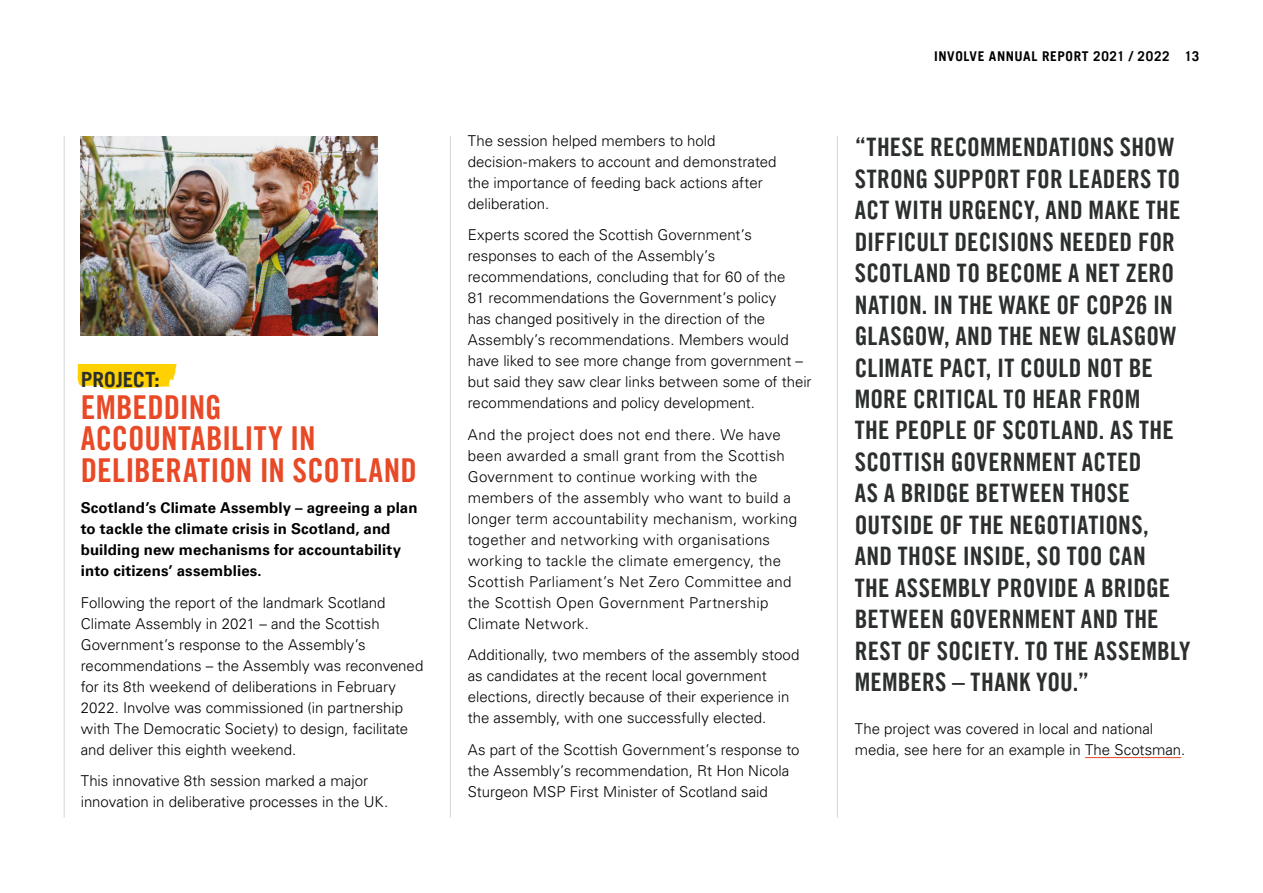
<style>
.page{position:relative;width:1263px;height:893px;background:#fff}
.page>*{position:absolute;margin:0;border:0;box-sizing:border-box;transform-origin:0 0}
.t1{font:33px/31.5px "Trade Gothic LT Pro Bd Cn 20";color:#e84926}
.t2{font:25.5px/31.5px "Trade Gothic LT Pro Bd Cn 20";letter-spacing:.01em;color:#2b2f2d}
.t3{font:700 21px "Trade Gothic LT Pro";color:#2b2f2d}
.t4{font:300 15px/21px "Univers LT Pro 45";color:#000}
.t5{font:300 15px/21px "Univers LT Pro 45";letter-spacing:.02em;color:#000}
.t6{font:700 15px/21px "Univers LT Pro 65";letter-spacing:.01em;color:#000}
.t7{font:700 13.5px "Trade Gothic LT Pro";letter-spacing:.045em;color:#000}
</style>
<div class="page">
<svg style="left:77px;top:364px;width:100px;height:25px;background:#ffd61d"></svg>
<hr style="left:1085px;top:757px;width:96px;height:1px;background:#e84926">
<img style="left:81px;top:136px;width:296px;height:200px">
<hr style="left:64px;top:136px;width:1px;height:682px;background:#d3d5d5">
<hr style="left:450px;top:136px;width:1px;height:682px;background:#d3d5d5">
<hr style="left:837px;top:136px;width:1px;height:682px;background:#d3d5d5">
<h3 class="t3" style="left:81px;top:367px;width:81px">PROJECT:</h3>
<h1 class="t1" style="left:81px;top:391px;width:338px">EMBEDDING<br>ACCOUNTABILITY IN<br>DELIBERATION IN SCOTLAND</h1>
<p class="t6" style="left:81px;top:496px;width:338px">Scotland’s Climate Assembly – agreeing a plan to tackle the climate crisis in Scotland, and building new mechanisms for accountability into citizens’ assemblies.</p>
<p class="t4" style="left:81px;top:591px;width:344px">Following the report of the landmark Scotland Climate Assembly in 2021 – and the Scottish Government’s response to the Assembly’s recommendations – the Assembly was reconvened for its 8th weekend of deliberations in February 2022. Involve was commissioned (in partnership with The Democratic Society) to design, facilitate and deliver this eighth weekend.</p>
<p class="t4" style="left:81px;top:770px;width:309px">This innovative 8th session marked a major innovation in deliberative processes in the UK.</p>
<p class="t4" style="left:468px;top:129px;width:310px">The session helped members to hold decision-makers to account and demonstrated the importance of feeding back actions after deliberation.</p>
<p class="t4" style="left:468px;top:224px;width:345px">Experts scored the Scottish Government’s responses to each of the Assembly’s recommendations, concluding that for 60 of the<br>81 recommendations the Government’s policy<br>has changed positively in the direction of the Assembly’s recommendations. Members would have liked to see more change from government – but said they saw clear links between some of their recommendations and policy development.</p>
<p class="t5" style="left:468px;top:423px;width:331px">And the project does not end there. We have been awarded a small grant from the Scottish Government to continue working with the members of the assembly who want to build a longer term accountability mechanism, working together and networking with organisations working to tackle the climate emergency, the Scottish Parliament’s Net Zero Committee and the Scottish Open Government Partnership Climate Network.</p>
<p class="t4" style="left:468px;top:644px;width:333px">Additionally, two members of the assembly stood as candidates at the recent local government elections, directly because of their experience in the assembly, with one successfully elected.</p>
<p class="t4" style="left:468px;top:738px;width:333px">As part of the Scottish Government’s response to the Assembly’s recommendation, Rt Hon Nicola<br>Sturgeon MSP First Minister of Scotland said</p>
<p class="t7" style="left:934px;top:48px;width:266px">INVOLVE ANNUAL REPORT 2021 / 2022 13</p>
<p class="t2" style="left:855px;top:131px;width:337px">“THESE RECOMMENDATIONS SHOW<br>STRONG SUPPORT FOR LEADERS TO<br>ACT WITH URGENCY, AND MAKE THE<br>DIFFICULT DECISIONS NEEDED FOR<br>SCOTLAND TO BECOME A NET ZERO<br>NATION. IN THE WAKE OF COP26 IN<br>GLASGOW, AND THE NEW GLASGOW<br>CLIMATE PACT, IT COULD NOT BE<br>MORE CRITICAL TO HEAR FROM<br>THE PEOPLE OF SCOTLAND. AS THE<br>SCOTTISH GOVERNMENT ACTED<br>AS A BRIDGE BETWEEN THOSE<br>OUTSIDE OF THE NEGOTIATIONS,<br>AND THOSE INSIDE, SO TOO CAN<br>THE ASSEMBLY PROVIDE A BRIDGE<br>BETWEEN GOVERNMENT AND THE<br>REST OF SOCIETY. TO THE ASSEMBLY<br>MEMBERS – THANK YOU.”</p>
<p class="t4" style="left:855px;top:717px;width:332px">The project was covered in local and national media, see here for an example in The Scotsman.</p>
</div>
